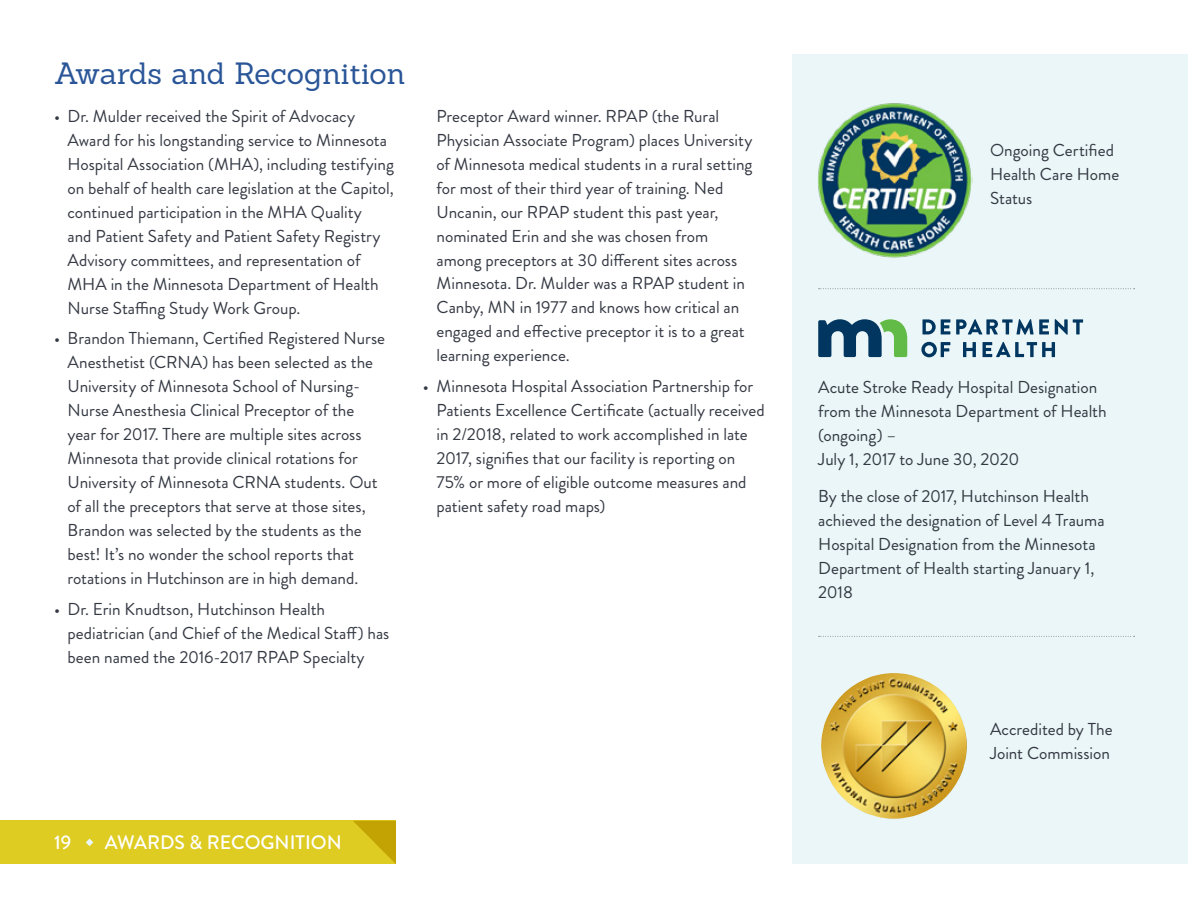
<style>
.page{position:relative;width:1188px;height:918px;background:#fff}
.page>*{position:absolute;margin:0;border:0;box-sizing:border-box;transform-origin:0 0}
.t1{font:30px "Sanchez";letter-spacing:-.005em;color:#2a5698}
.t2{font:500 19.5px "Brandon Grotesque";color:#fff}
.t3{font:17.25px/24px "Brandon Grotesque";color:#333842}
</style>
<div class="page">
<div style="left:0;top:821px;width:396px;height:43px;background:#dfcc22"></div>
<svg style="left:353px;top:821px;width:43px;height:43px"></svg>
<svg style="left:86px;top:839px;width:7px;height:7px"></svg>
<div style="left:792px;top:54px;width:396px;height:810px;background:#eaf6f7"></div>
<img style="left:818px;top:103px;width:155px;height:155px">
<img style="left:821px;top:673px;width:146px;height:146px">
<svg style="left:818px;top:319px;width:89px;height:38px"></svg>
<svg style="left:923px;top:319px;width:27px;height:15px"></svg>
<svg style="left:956px;top:319px;width:93px;height:16px"></svg>
<svg style="left:1055px;top:319px;width:28px;height:16px"></svg>
<svg style="left:921px;top:342px;width:29px;height:15px"></svg>
<svg style="left:963px;top:342px;width:13px;height:15px"></svg>
<svg style="left:983px;top:342px;width:72px;height:15px"></svg>
<svg style="left:819px;top:288px;width:316px;height:1px"></svg>
<svg style="left:819px;top:636px;width:316px;height:1px"></svg>
<h1 class="t1" style="left:54px;top:54px;width:353px">Awards and Recognition</h1>
<p class="t3" style="left:68px;top:104px;width:328px;text-indent:-14px">• Dr. Mulder received the Spirit of Advocacy Award for his longstanding service to Minnesota Hospital Association (MHA), including testifying on behalf of health care legislation at the Capitol, continued participation in the MHA Quality<br>and Patient Safety and Patient Safety Registry Advisory committees, and representation of MHA in the Minnesota Department of Health Nurse Staffing Study Work Group.</p>
<p class="t3" style="left:68px;top:327px;width:319px;text-indent:-14px">• Brandon Thiemann, Certified Registered Nurse Anesthetist (CRNA) has been selected as the University of Minnesota School of Nursing-Nurse Anesthesia Clinical Preceptor of the year for 2017. There are multiple sites across Minnesota that provide clinical rotations for University of Minnesota CRNA students. Out of all the preceptors that serve at those sites, Brandon was selected by the students as the best! It’s no wonder the school reports that rotations in Hutchinson are in high demand.</p>
<p class="t3" style="left:68px;top:597px;width:323px;text-indent:-14px">• Dr. Erin Knudtson, Hutchinson Health pediatrician (and Chief of the Medical Staff) has been named the 2016-2017 RPAP Specialty</p>
<p class="t3" style="left:437px;top:104px;width:318px">Preceptor Award winner. RPAP (the Rural Physician Associate Program) places University of Minnesota medical students in a rural setting for most of their third year of training. Ned Uncanin, our RPAP student this past year, nominated Erin and she was chosen from among preceptors at 30 different sites across Minnesota. Dr. Mulder was a RPAP student in Canby, MN in 1977 and knows how critical an engaged and effective preceptor it is to a great learning experience.</p>
<p class="t3" style="left:437px;top:375px;width:330px;text-indent:-14px">• Minnesota Hospital Association Partnership for Patients Excellence Certificate (actually received in 2/2018, related to work accomplished in late 2017, signifies that our facility is reporting on 75% or more of eligible outcome measures and patient safety road maps)</p>
<p class="t2" style="left:54px;top:829px;width:19px">19</p>
<p class="t2" style="left:105px;top:829px;width:239px">AWARDS &amp; RECOGNITION</p>
<p class="t3" style="left:990px;top:138px;width:131px">Ongoing Certified<br>Health Care Home<br>Status</p>
<p class="t3" style="left:818px;top:375px;width:290px">Acute Stroke Ready Hospital Designation from the Minnesota Department of Health (ongoing) –<br>July 1, 2017 to June 30, 2020</p>
<p class="t3" style="left:818px;top:485px;width:288px">By the close of 2017, Hutchinson Health achieved the designation of Level 4 Trauma Hospital Designation from the Minnesota Department of Health starting January 1, 2018</p>
<p class="t3" style="left:990px;top:717px;width:124px">Accredited by The<br>Joint Commission</p>
</div>
